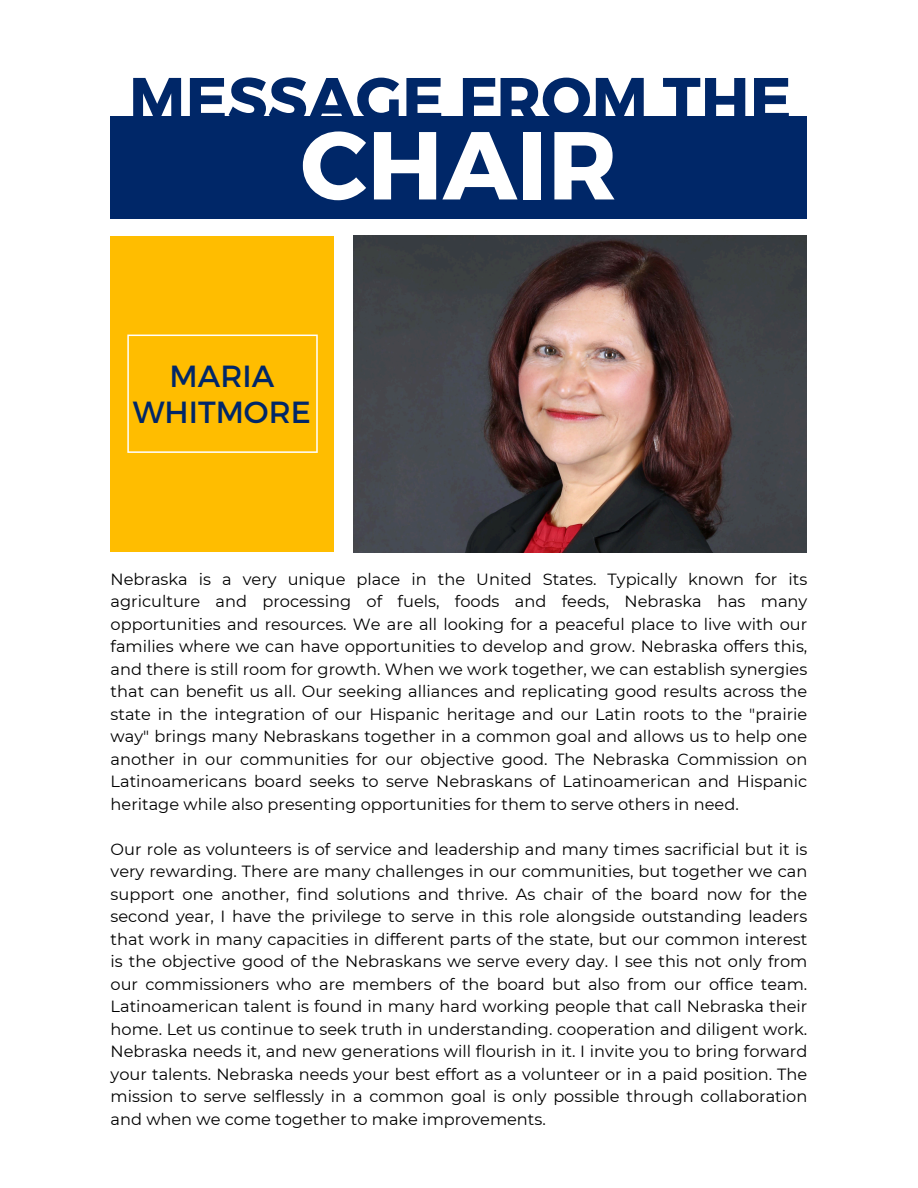
<style>
.page{position:relative;width:918px;height:1188px;background:#fff}
.page>*{position:absolute;margin:0;border:0;box-sizing:border-box;transform-origin:0 0}
.t1{font:700 96.3px "Montserrat";color:#fff}
.t2{font:700 62.4px "Montserrat";color:#002768}
.t3{font:30.6px/36px "Montserrat";color:#002768;text-align:center}
.t4{font:16.2px/22.5px "Montserrat";color:#000;text-align:justify}
</style>
<div class="page">
<div style="left:111px;top:116px;width:696px;height:102px;background:#002768"></div>
<div style="left:111px;top:236px;width:223px;height:316px;background:#ffbd00"></div>
<svg style="left:127px;top:335px;width:191px;height:118px"></svg>
<img style="left:354px;top:236px;width:453px;height:316px">
<h2 class="t2" style="left:129px;top:59px;width:664px">MESSAGE FROM THE</h2>
<h1 class="t1" style="left:301px;top:103px;width:318px">CHAIR</h1>
<h3 class="t3" style="left:133px;top:356px;width:179px">MARIA<br>WHITMORE</h3>
<p class="t4" style="left:111px;top:568px;width:698px">Nebraska is a very unique place in the United States. Typically known for its agriculture and processing of fuels, foods and feeds, Nebraska has many opportunities and resources. We are all looking for a peaceful place to live with our families where we can have opportunities to develop and grow. Nebraska offers this, and there is still room for growth. When we work together, we can establish synergies that can benefit us all. Our seeking alliances and replicating good results across the state in the integration of our Hispanic heritage and our Latin roots to the "prairie way" brings many Nebraskans together in a common goal and allows us to help one another in our communities for our objective good. The Nebraska Commission on Latinoamericans board seeks to serve Nebraskans of Latinoamerican and Hispanic heritage while also presenting opportunities for them to serve others in need.</p>
<p class="t4" style="left:111px;top:838px;width:698px">Our role as volunteers is of service and leadership and many times sacrificial but it is very rewarding. There are many challenges in our communities, but together we can support one another, find solutions and thrive. As chair of the board now for the second year, I have the privilege to serve in this role alongside outstanding leaders that work in many capacities in different parts of the state, but our common interest is the objective good of the Nebraskans we serve every day. I see this not only from our commissioners who are members of the board but also from our office team.<br>Latinoamerican talent is found in many hard working people that call Nebraska their home. Let us continue to seek truth in understanding. cooperation and diligent work.<br>Nebraska needs it, and new generations will flourish in it. I invite you to bring forward your talents. Nebraska needs your best effort as a volunteer or in a paid position. The mission to serve selflessly in a common goal is only possible through collaboration and when we come together to make improvements.</p>
</div>
